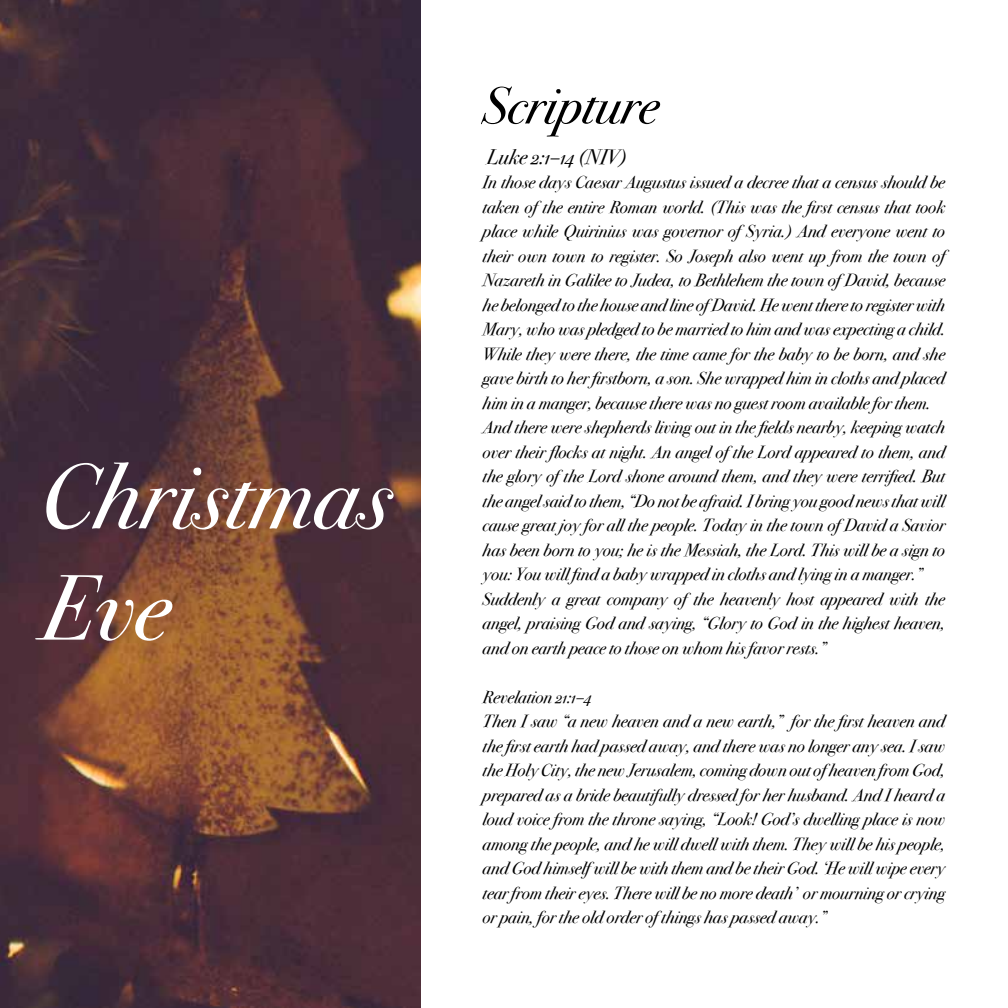
<style>
.page{position:relative;width:1008px;height:1008px;background:#fff}
.page>*{position:absolute;margin:0;border:0;box-sizing:border-box;transform-origin:0 0}
.t1{font:italic 92.75px/111.3px "Bodoni Svty Two OSITCTT";color:#fff}
.t2{font:italic 52.5px "Bodoni Svty Two OSITCTT";color:#000}
.t3{font:italic 21px "Bodoni Svty Two OSITCTT";color:#000}
.t4{font:italic 17.5px/24.5px "Bodoni Svty Two OSITCTT";color:#000}
</style>
<div class="page">
<img style="left:0;top:0;width:421px;height:1008px">
<h1 class="t1" style="left:40px;top:442px;width:352px">Christmas<br>Eve</h1>
<h2 class="t2" style="left:483px;top:74px;width:177px">Scripture</h2>
<p class="t3" style="left:486px;top:144px;width:141px">Luke 2:1–14 (NIV)</p>
<p class="t4" style="left:483px;top:170px;width:464px">In those days Caesar Augustus issued a decree that a census should be taken of the entire Roman world. (This was the first census that took place while Quirinius was governor of Syria.) And everyone went to their own town to register. So Joseph also went up from the town of Nazareth in Galilee to Judea, to Bethlehem the town of David, because he belonged to the house and line of David. He went there to register with Mary, who was pledged to be married to him and was expecting a child.<br>While they were there, the time came for the baby to be born, and she gave birth to her firstborn, a son. She wrapped him in cloths and placed him in a manger, because there was no guest room available for them.<br>And there were shepherds living out in the fields nearby, keeping watch over their flocks at night. An angel of the Lord appeared to them, and the glory of the Lord shone around them, and they were terrified. But the angel said to them, “Do not be afraid. I bring you good news that will cause great joy for all the people. Today in the town of David a Savior has been born to you; he is the Messiah, the Lord. This will be a sign to you: You will find a baby wrapped in cloths and lying in a manger.” Suddenly a great company of the heavenly host appeared with the angel, praising God and saying, “Glory to God in the highest heaven, and on earth peace to those on whom his favor rests.”</p>
<p class="t4" style="left:483px;top:685px;width:464px">Revelation 21:1–4<br>Then I saw “a new heaven and a new earth,” for the first heaven and the first earth had passed away, and there was no longer any sea. I saw the Holy City, the new Jerusalem, coming down out of heaven from God, prepared as a bride beautifully dressed for her husband. And I heard a loud voice from the throne saying, “Look! God’s dwelling place is now among the people, and he will dwell with them. They will be his people, and God himself will be with them and be their God. ‘He will wipe every tear from their eyes. There will be no more death’ or mourning or crying or pain, for the old order of things has passed away.”</p>
</div>
